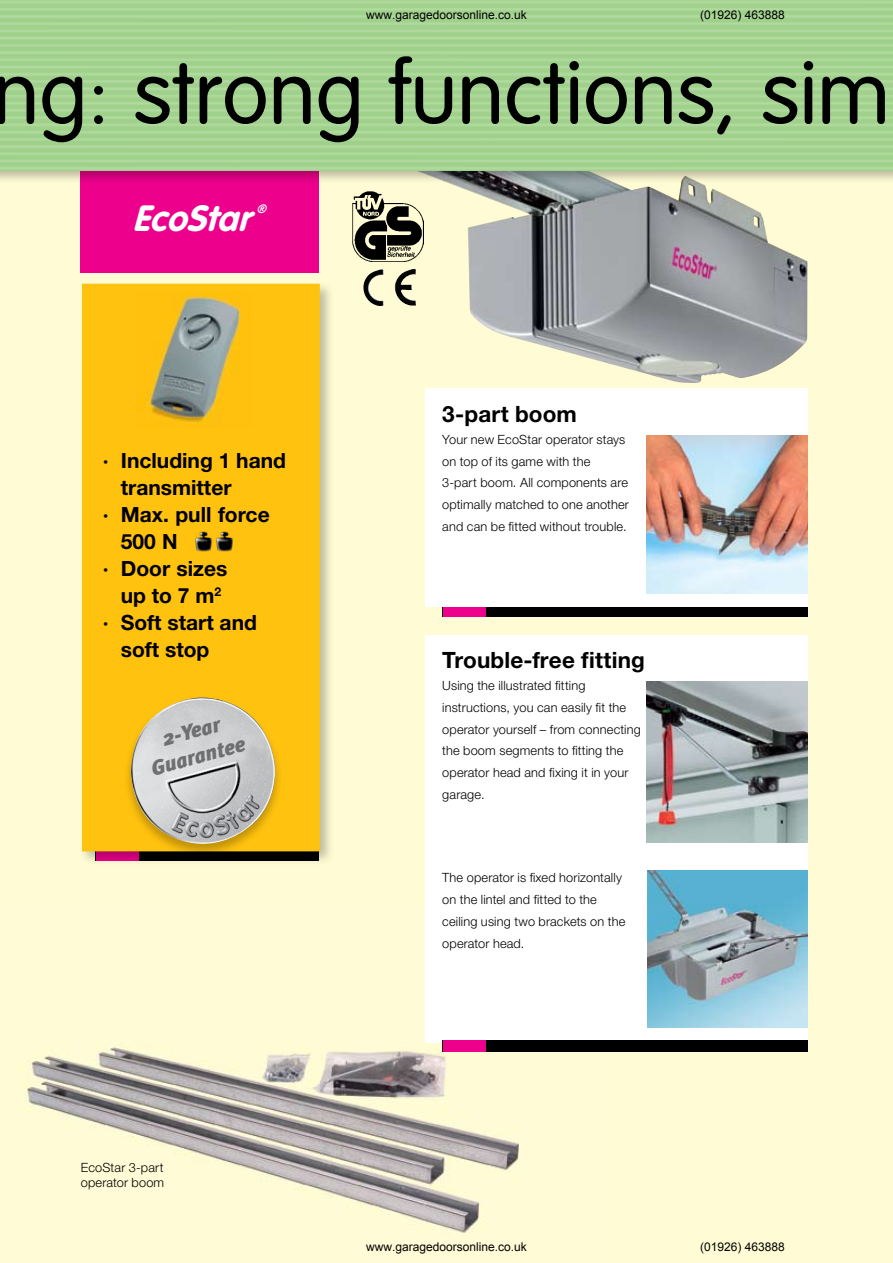
<style>
.page{position:relative;width:893px;height:1263px;background:#fffcd5}
.page>*{position:absolute;margin:0;border:0;box-sizing:border-box;transform-origin:0 0}
.t1{font:300 87px "VAG Rounded";color:#000}
.t2{font:italic 700 36px "Eco Star";letter-spacing:.005em;color:#fff}
.t3{font:700 22.5px "Helvetica Neue";letter-spacing:.005em;color:#000}
.t4{font:700 21px "Helvetica Neue";color:#000}
.t5{font:italic 900 21px/25.5px "Meta Plus";color:#6d6f71;text-align:center}
.t6{font:300 12.75px/21.8px "Helvetica Neue";letter-spacing:.015em;color:#000}
.t7{font:12px "Arial";color:#000}
.t8{font:italic 700 12px "Eco Star";color:#fff}
</style>
<div class="page">
<div style="left:81px;top:170px;width:238px;height:102px;background:#ec008c"></div>
<img style="left:395px;top:191px;width:413px;height:192px">
<img style="left:353px;top:191px;width:71px;height:70px">
<img style="left:363px;top:269px;width:53px;height:37px">
<div style="left:78px;top:280px;width:264px;height:593px;background:#000;opacity:.25"></div>
<div style="left:82px;top:284px;width:238px;height:567px;background:#ffc20e;border:2px solid #ffc20e"></div>
<img style="left:137px;top:294px;width:104px;height:130px">
<div style="left:122px;top:695px;width:175px;height:175px;background:#000;opacity:.25"></div>
<img style="left:131px;top:697px;width:144px;height:156px">
<div style="left:443px;top:605px;width:365px;height:11px;background:#000"></div>
<div style="left:443px;top:605px;width:42px;height:11px;background:#ec008c"></div>
<div style="left:425px;top:389px;width:383px;height:218px;background:#fff"></div>
<img style="left:646px;top:435px;width:162px;height:159px">
<div style="left:425px;top:635px;width:383px;height:225px;background:#fff"></div>
<img style="left:646px;top:681px;width:162px;height:161px">
<img style="left:26px;top:1042px;width:573px;height:191px">
<div style="left:425px;top:860px;width:383px;height:182px;background:#fff"></div>
<div style="left:443px;top:1040px;width:365px;height:11px;background:#000"></div>
<div style="left:443px;top:1040px;width:42px;height:11px;background:#ec008c"></div>
<img style="left:647px;top:870px;width:161px;height:158px">
<div style="left:0;top:0;width:893px;height:191px;background:#000;opacity:.25"></div>
<img style="left:0;top:0;width:893px;height:170px">
<img style="left:195px;top:531px;width:17px;height:20px">
<img style="left:216px;top:531px;width:17px;height:20px">
<p class="t7" style="left:366px;top:7px;width:162px">www.garagedoorsonline.co.uk</p>
<p class="t7" style="left:700px;top:7px;width:86px">(01926) 463888</p>
<h1 class="t1" style="left:-8px;top:43px;width:899px">ng: strong functions, sim</h1>
<h2 class="t2" style="left:132px;top:198px;width:119px">EcoStar</h2>
<p class="t8" style="left:257px;top:202px;width:11px">®</p>
<h3 class="t4" style="left:103px;top:447px;width:185px">· Including 1 hand</h3>
<h3 class="t4" style="left:121px;top:474px;width:112px">transmitter</h3>
<h3 class="t4" style="left:103px;top:501px;width:168px">· Max. pull force</h3>
<h3 class="t4" style="left:121px;top:528px;width:59px">500 N</h3>
<h3 class="t4" style="left:103px;top:555px;width:126px">· Door sizes</h3>
<h3 class="t4" style="left:121px;top:582px;width:102px">up to 7 m<sup>2</sup></h3>
<h3 class="t4" style="left:103px;top:609px;width:156px">· Soft start and</h3>
<h3 class="t4" style="left:121px;top:636px;width:90px">soft stop</h3>
<h3 class="t5" style="left:142px;top:732px;width:99px;rotate:-15deg">2-Year<br>Guarantee</h3>
<h3 class="t3" style="left:442px;top:400px;width:136px">3-part boom</h3>
<p class="t6" style="left:442px;top:428px;width:188px">Your new EcoStar operator stays on top of its game with the<br>3-part boom. All components are optimally matched to one another and can be fitted without trouble.</p>
<h3 class="t3" style="left:442px;top:646px;width:204px">Trouble-free fitting</h3>
<p class="t6" style="left:442px;top:674px;width:200px">Using the illustrated fitting instructions, you can easily fit the operator yourself – from connecting the boom segments to fitting the operator head and fixing it in your garage.</p>
<p class="t6" style="left:442px;top:867px;width:185px">The operator is fixed horizontally on the lintel and fitted to the ceiling using two brackets on the operator head.</p>
<p class="t6" style="left:81px;top:1160px;width:85px;line-height:15px">EcoStar 3-part operator boom</p>
<p class="t7" style="left:366px;top:1239px;width:162px">www.garagedoorsonline.co.uk</p>
<p class="t7" style="left:700px;top:1239px;width:86px">(01926) 463888</p>
</div>
